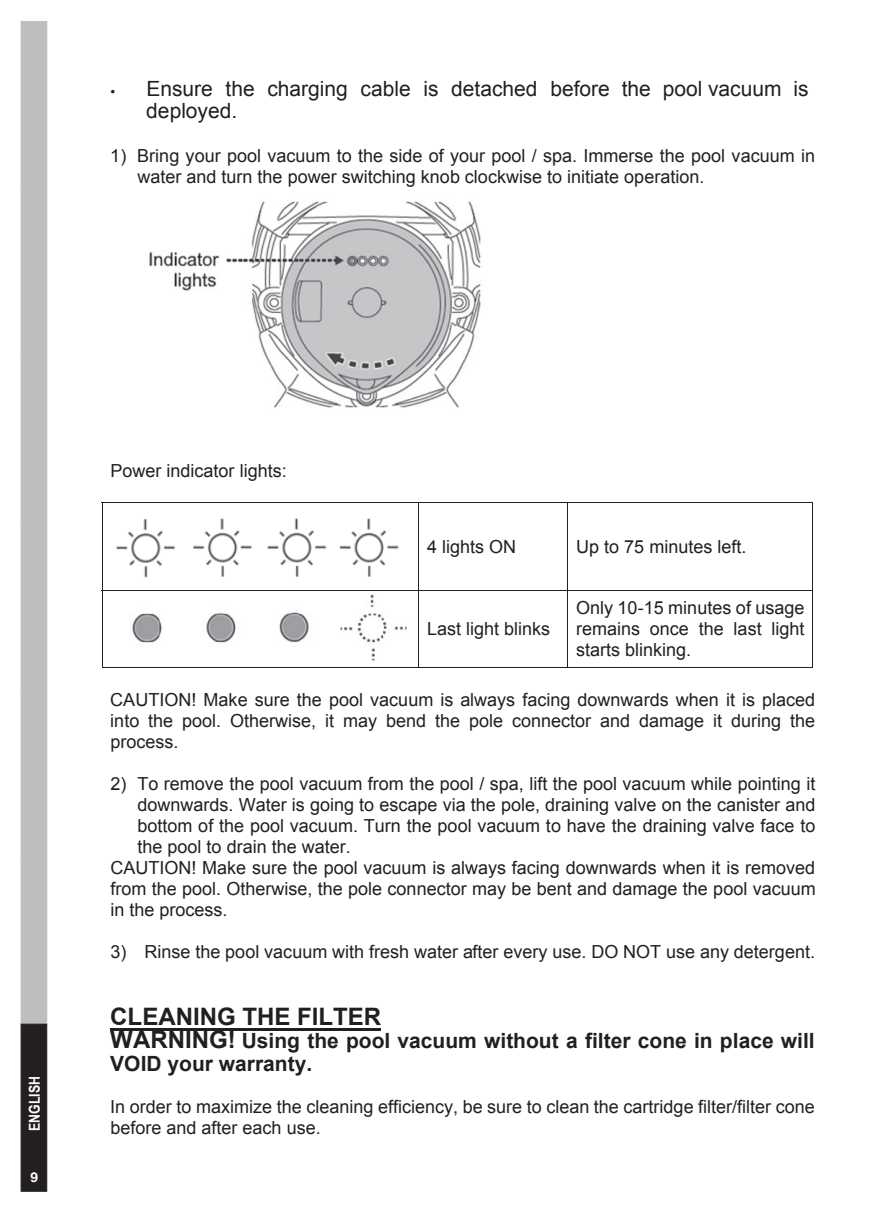
<style>
.page{position:relative;width:894px;height:1213px;background:#fff}
.page>*{position:absolute;margin:0;border:0;box-sizing:border-box;transform-origin:0 0}
.t1{font:700 24px "Arial";color:#231f20}
.t2{font:700 21px/22.5px "Arial";color:#231f20}
.t3{font:21px/22.5px "Arial";color:#231f20}
.t4{font:18px/21px "Arial";color:#231f20;text-align:justify}
.t5{font:700 15px "Arial Narrow";color:#fff}
.t6{font:700 13.5px "Helvetica Neue";color:#fff}
.s1{font-size:24px}
</style>
<div class="page">
<hr style="left:102px;top:502px;width:710px;height:1px;background:#231f20">
<hr style="left:102px;top:503px;width:1px;height:87px;background:#231f20">
<hr style="left:418px;top:503px;width:1px;height:87px;background:#231f20">
<hr style="left:567px;top:503px;width:1px;height:87px;background:#231f20">
<hr style="left:812px;top:503px;width:1px;height:87px;background:#231f20">
<hr style="left:102px;top:590px;width:710px;height:1px;background:#231f20">
<hr style="left:102px;top:590px;width:1px;height:78px;background:#231f20">
<hr style="left:102px;top:667px;width:316px;height:1px;background:#231f20">
<hr style="left:418px;top:590px;width:1px;height:78px;background:#231f20">
<hr style="left:419px;top:667px;width:148px;height:1px;background:#231f20">
<hr style="left:567px;top:590px;width:1px;height:78px;background:#231f20">
<hr style="left:568px;top:667px;width:244px;height:1px;background:#231f20">
<hr style="left:812px;top:590px;width:1px;height:78px;background:#231f20">
<hr style="left:110px;top:1028px;width:271px;height:2px;background:#231f20">
<img style="left:132px;top:595px;width:275px;height:66px">
<img style="left:116px;top:519px;width:283px;height:59px">
<img style="left:149px;top:201px;width:332px;height:207px">
<div style="left:21px;top:355px;width:26px;height:168px;background:#bcbec0"></div>
<div style="left:21px;top:188px;width:26px;height:168px;background:#bcbec0"></div>
<div style="left:21px;top:21px;width:26px;height:168px;background:#bcbec0"></div>
<div style="left:21px;top:522px;width:26px;height:168px;background:#bcbec0"></div>
<div style="left:21px;top:856px;width:26px;height:168px;background:#bcbec0"></div>
<div style="left:21px;top:689px;width:26px;height:168px;background:#bcbec0"></div>
<div style="left:21px;top:1023px;width:26px;height:168px;background:#231f20;border:1px solid #231f20"></div>
<p class="t3" style="left:146px;top:77px;width:663px;text-indent:-36px">• Ensure the charging cable is detached before the pool vacuum is deployed.</p>
<p class="t4" style="left:137px;top:145px;width:679px;text-indent:-27px">1) Bring your pool vacuum to the side of your pool / spa. Immerse the pool vacuum in water and turn the power switching knob clockwise to initiate operation.</p>
<p class="t5" style="left:23px;top:1130px;width:56px;rotate:-90deg">ENGLISH</p>
<p class="t6" style="left:30px;top:1166px;width:9px">9</p>
<p class="t4" style="left:110px;top:460px;width:178px">Power indicator lights:</p>
<p class="t4" style="left:427px;top:536px;width:91px">4 lights ON</p>
<p class="t4" style="left:576px;top:536px;width:172px">Up to 75 minutes left.</p>
<p class="t4" style="left:576px;top:598px;width:230px">Only 10-15 minutes of usage remains once the last light starts blinking.</p>
<p class="t4" style="left:110px;top:689px;width:706px">CAUTION! Make sure the pool vacuum is always facing downwards when it is placed into the pool. Otherwise, it may bend the pole connector and damage it during the process.</p>
<p class="t4" style="left:110px;top:773px;width:706px">2) To remove the pool vacuum from the pool / spa, lift the pool vacuum while pointing it</p>
<p class="t4" style="left:137px;top:794px;width:679px">downwards. Water is going to escape via the pole, draining valve on the canister and</p>
<p class="t4" style="left:137px;top:815px;width:679px">bottom of the pool vacuum. Turn the pool vacuum to have the draining valve face to</p>
<p class="t4" style="left:137px;top:836px;width:215px">the pool to drain the water.</p>
<p class="t4" style="left:110px;top:857px;width:706px">CAUTION! Make sure the pool vacuum is always facing downwards when it is removed</p>
<p class="t4" style="left:110px;top:878px;width:706px">from the pool. Otherwise, the pole connector may be bent and damage the pool vacuum</p>
<p class="t4" style="left:110px;top:899px;width:119px">in the process.</p>
<p class="t4" style="left:110px;top:941px;width:706px">3) Rinse the pool vacuum with fresh water after every use. DO NOT use any detergent.</p>
<p class="t4" style="left:427px;top:618px;width:125px">Last light blinks</p>
<h1 class="t1" style="left:110px;top:1001px;width:272px">CLEANING THE FILTER</h1>
<p class="t2" style="left:110px;top:1030px;width:705px"><span class="s1">WARNING!</span> Using the pool vacuum without a filter cone in place will<br>VOID your warranty.</p>
<p class="t4" style="left:110px;top:1096px;width:706px">In order to maximize the cleaning efficiency, be sure to clean the cartridge filter/filter cone</p>
<p class="t4" style="left:110px;top:1117px;width:212px">before and after each use.</p>
</div>
